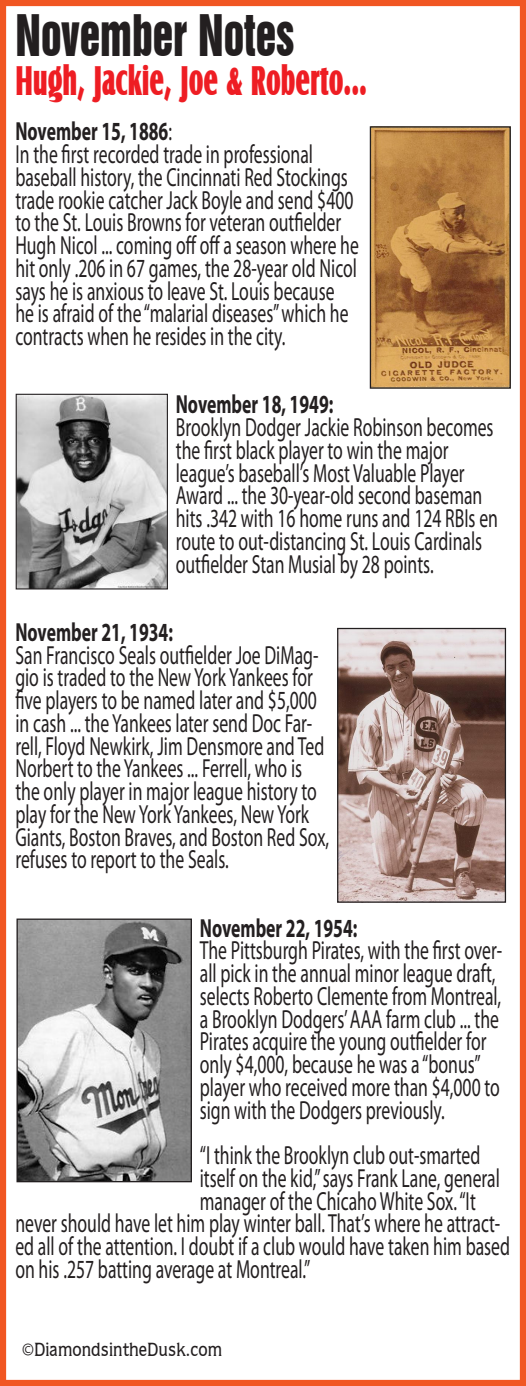
<style>
.page{position:relative;width:526px;height:1386px;background:#fff}
.page>*{position:absolute;margin:0;border:0;box-sizing:border-box;transform-origin:0 0}
.t1{font:52.5px "Swiss 921 BT Regular A";color:#231f20;scale:.8 1}
.t2{font:42.88px "Castle T Ultr";color:#ee1d23;scale:.57 1}
.t3{font:26.25px/22.8px "Myriad Pro";color:#231f20;scale:.67 1}
.t4{font:700 26.25px "Myriad Pro";color:#231f20;scale:.67 1}
.t5{font:500 19.25px "Quorum IT Cby BT";color:#231f20;scale:.91 1}
.s1{font-weight:400}
.s2{font-family:"Myriad Pro";font-weight:400}
</style>
<div class="page">
<div style="left:0;top:0;width:525px;height:1386px;border:7px solid #f15622"></div>
<img style="left:371px;top:128px;width:137px;height:259px">
<div style="left:369px;top:126px;width:141px;height:263px;border:1px solid #231f20"></div>
<img style="left:338px;top:630px;width:165px;height:271px">
<div style="left:336px;top:628px;width:169px;height:275px;border:1px solid #231f20"></div>
<img style="left:18px;top:396px;width:148px;height:192px">
<div style="left:16px;top:394px;width:152px;height:196px;border:1px solid #231f20"></div>
<img style="left:18px;top:921px;width:172px;height:259px">
<div style="left:16px;top:919px;width:176px;height:263px;border:1px solid #231f20"></div>
<p class="t1" style="left:15px;top:1px;width:350px">November Notes</p>
<p class="t2" style="left:15px;top:55px;width:617px">Hugh, Jackie, Joe &amp; Roberto...</p>
<p class="t4" style="left:15px;top:114px;width:235px">November 15, 1886<span class="s1">:</span></p>
<p class="t3" style="left:15px;top:143px;width:513px">In the first recorded trade in professional baseball history, the Cincinnati Red Stockings trade rookie catcher Jack Boyle and send $400 to the St. Louis Browns for veteran outfielder Hugh Nicol ... coming off off a season where he hit only .206 in 67 games, the 28-year old Nicol says he is anxious to leave St. Louis because he is afraid of the “malarial diseases” which he contracts when he resides in the city.</p>
<p class="t4" style="left:176px;top:387px;width:236px">November 18, 1949:</p>
<p class="t3" style="left:176px;top:416px;width:481px">Brooklyn Dodger Jackie Robinson becomes the first black player to win the major league’s baseball’s Most Valuable Player Award ... the 30-year-old second baseman hits .342 with 16 home runs and 124 RBIs en route to out-distancing St. Louis Cardinals outfielder Stan Musial by 28 points.</p>
<p class="t4" style="left:15px;top:615px;width:236px">November 21, 1934:</p>
<p class="t3" style="left:15px;top:643px;width:469px">San Francisco Seals outfielder Joe DiMag&shy;gio is traded to the New York Yankees for five players to be named later and $5,000 in cash ... the Yankees later send Doc Far&shy;rell, Floyd Newkirk, Jim Densmore and Ted Norbert to the Yankees ... Ferrell, who is the only player in major league history to play for the New York Yankees, New York Giants, Boston Braves, and Boston Red Sox, refuses to report to the Seals.</p>
<p class="t4" style="left:200px;top:911px;width:236px">November 22, 1954:</p>
<p class="t3" style="left:200px;top:939px;width:452px">The Pittsburgh Pirates, with the first over&shy;all pick in the annual minor league draft, selects Roberto Clemente from Montreal, a Brooklyn Dodgers’ AAA farm club ... the Pirates acquire the young outfielder for only $4,000, because he was a “bonus” player who received more than $4,000 to sign with the Dodgers previously.</p>
<p class="t3" style="left:200px;top:1144px;width:420px">“I think the Brooklyn club out-smarted</p>
<p class="t3" style="left:200px;top:1166px;width:449px">itself on the kid,” says Frank Lane, general</p>
<p class="t3" style="left:200px;top:1189px;width:413px">manager of the Chicaho White Sox. “It</p>
<p class="t3" style="left:15px;top:1212px;width:724px">never should have let him play winter ball. That’s where he attract-</p>
<p class="t3" style="left:15px;top:1235px;width:738px">ed all of the attention. I doubt if a club would have taken him based</p>
<p class="t3" style="left:15px;top:1257px;width:441px">on his .257 batting average at Montreal.”</p>
<p class="t5" style="left:22px;top:1338px;width:221px"><span class="s2">©</span>DiamondsintheDusk.com</p>
</div>
